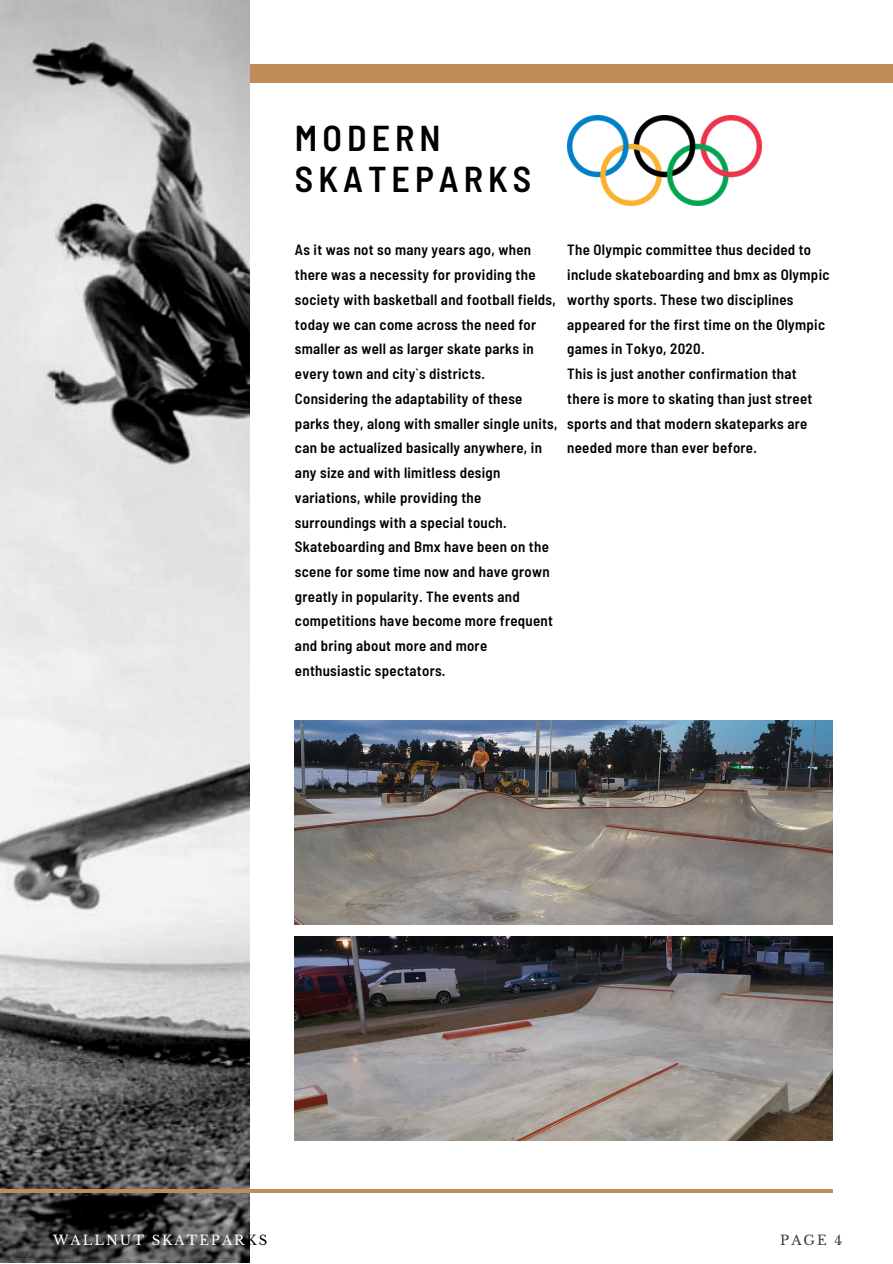
<style>
.page{position:relative;width:893px;height:1264px;background:#fff}
.page>*{position:absolute;margin:0;border:0;box-sizing:border-box;transform-origin:0 0}
.t1{font:600 semi-condensed 35.85px/41.5px "Barlow";letter-spacing:.14em;color:#000}
.t2{font:600 semi-condensed 14.85px/24.8px "Barlow";letter-spacing:.02em;color:#000}
.t3{font:13.2px "Libre Baskerville";letter-spacing:.15em;color:#fff}
.t4{font:13.2px "Libre Baskerville";color:#37393b}
.s1{color:#000}
</style>
<div class="page">
<img style="left:295px;top:720px;width:537px;height:205px">
<img style="left:295px;top:936px;width:537px;height:204px">
<div style="left:62px;top:64px;width:830px;height:18px;background:#c28c5a"></div>
<img style="left:0;top:0;width:249px;height:1262px">
<img style="left:567px;top:116px;width:194px;height:89px">
<hr style="left:0;top:1189px;width:832px;height:3px;background:#c28c5a">
<h1 class="t1" style="left:295px;top:116px;width:238px">MODERN<br>SKATEPARKS</h1>
<p class="t2" style="left:295px;top:237px;width:264px">As it was not so many years ago, when there was a necessity for providing the society with basketball and football fields, today we can come across the need for smaller as well as larger skate parks in every town and city`s districts.<br>Considering the adaptability of these parks they, along with smaller single units, can be actualized basically anywhere, in any size and with limitless design variations, while providing the surroundings with a special touch.<br>Skateboarding and Bmx have been on the scene for some time now and have grown greatly in popularity. The events and competitions have become more frequent and bring about more and more enthusiastic spectators.</p>
<p class="t2" style="left:567px;top:237px;width:264px">The Olympic committee thus decided to include skateboarding and bmx as Olympic worthy sports. These two disciplines appeared for the first time on the Olympic games in Tokyo, 2020.<br>This is just another confirmation that there is more to skating than just street sports and that modern skateparks are needed more than ever before.</p>
<p class="t3" style="left:53px;top:1232px;width:216px">WALLNUT SKATEPAR<span class="s1">KS</span></p>
<p class="t4" style="left:780px;top:1232px;width:63px">PAGE 4</p>
</div>
